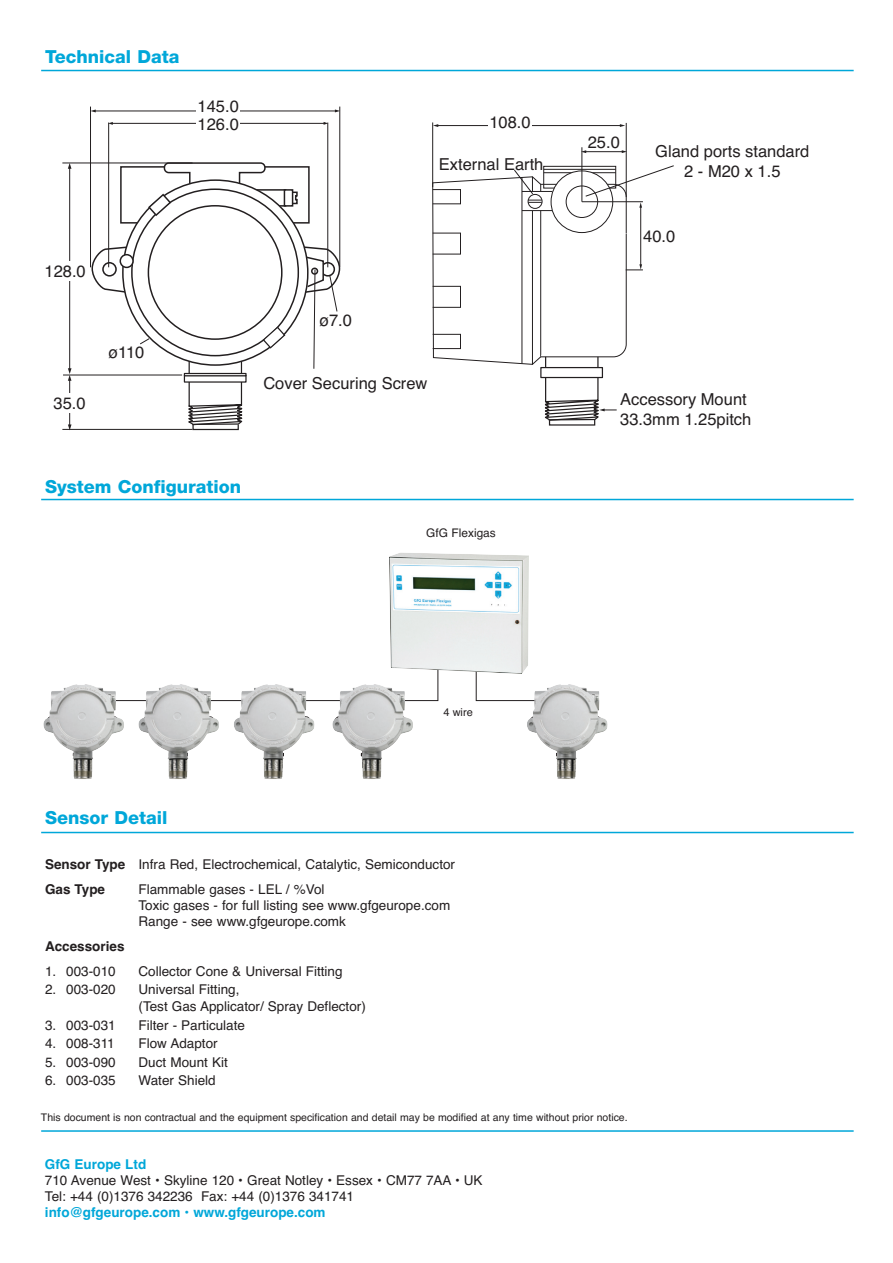
<style>
.page{position:relative;width:893px;height:1263px;background:#fff}
.page>*{position:absolute;margin:0;border:0;box-sizing:border-box;transform-origin:0 0}
.t1{font:800 18px "Helvetica Neue";color:#00a7d9}
.t2{font:16.5px/19.8px "Helvetica";color:#231f20}
.t3{font:13.5px/16.2px "Helvetica";color:#231f20}
.t4{font:700 13.5px "Helvetica";color:#00a7d9}
.t5{font:700 13.5px "Helvetica";color:#231f20}
.t6{font:11.85px "Helvetica";color:#231f20}
.t7{font:10.95px "Helvetica";color:#231f20}
.t8{font:10.5px "Helvetica";color:#231f20}
.s1{font-weight:700}
</style>
<div class="page">
<div style="left:192px;top:424px;width:47px;height:6px;border:1px solid #231f20"></div>
<hr style="left:90px;top:107px;width:1px;height:160px;background:#231f20">
<hr style="left:108px;top:123px;width:1px;height:144px;background:#231f20">
<hr style="left:327px;top:123px;width:1px;height:144px;background:#231f20">
<hr style="left:339px;top:107px;width:1px;height:160px;background:#231f20">
<hr style="left:95px;top:111px;width:241px;height:1px;background:#231f20">
<svg style="left:335px;top:109px;width:5px;height:3px"></svg>
<hr style="left:112px;top:123px;width:212px;height:1px;background:#231f20">
<svg style="left:108px;top:122px;width:5px;height:3px"></svg>
<hr style="left:62px;top:429px;width:130px;height:1px;background:#231f20">
<hr style="left:62px;top:163px;width:130px;height:1px;background:#231f20">
<hr style="left:63px;top:375px;width:119px;height:1px;background:#231f20">
<hr style="left:69px;top:380px;width:1px;height:46px;background:#231f20">
<svg style="left:68px;top:424px;width:4px;height:6px"></svg>
<hr style="left:69px;top:168px;width:1px;height:201px;background:#231f20">
<svg style="left:68px;top:368px;width:4px;height:13px"></svg>
<svg style="left:68px;top:163px;width:3px;height:6px"></svg>
<hr style="left:582px;top:147px;width:1px;height:55px;background:#231f20">
<hr style="left:626px;top:123px;width:1px;height:74px;background:#231f20">
<hr style="left:432px;top:122px;width:1px;height:65px;background:#231f20">
<hr style="left:437px;top:125px;width:184px;height:1px;background:#231f20">
<svg style="left:433px;top:124px;width:5px;height:3px"></svg>
<hr style="left:585px;top:151px;width:38px;height:1px;background:#231f20">
<svg style="left:622px;top:150px;width:5px;height:3px"></svg>
<svg style="left:581px;top:150px;width:5px;height:3px"></svg>
<div style="left:196px;top:97px;width:44px;height:19px;background:#fff"></div>
<div style="left:196px;top:114px;width:44px;height:20px;background:#fff"></div>
<div style="left:488px;top:113px;width:44px;height:19px;background:#fff"></div>
<div style="left:43px;top:261px;width:44px;height:20px;background:#fff"></div>
<div style="left:52px;top:393px;width:44px;height:20px;background:#fff"></div>
<svg style="left:91px;top:162px;width:250px;height:264px"></svg>
<svg style="left:432px;top:165px;width:242px;height:256px"></svg>
<svg style="left:124px;top:674px;width:314px;height:28px"></svg>
<svg style="left:476px;top:674px;width:50px;height:28px"></svg>
<img style="left:43px;top:684px;width:81px;height:95px">
<img style="left:138px;top:684px;width:81px;height:95px">
<img style="left:233px;top:684px;width:82px;height:95px">
<img style="left:332px;top:684px;width:81px;height:95px">
<img style="left:526px;top:684px;width:82px;height:95px">
<hr style="left:41px;top:1130px;width:813px;height:2px;background:#00a7d9">
<hr style="left:41px;top:832px;width:813px;height:1px;background:#00a7d9">
<hr style="left:41px;top:499px;width:813px;height:1px;background:#00a7d9">
<hr style="left:41px;top:70px;width:813px;height:1px;background:#00a7d9">
<img style="left:389px;top:553px;width:140px;height:121px">
<h1 class="t1" style="left:45px;top:50px;width:136px">Technical Data</h1>
<p class="t2" style="left:198px;top:99px;width:43px;line-height:17.9px">145.0<br>126.0</p>
<p class="t2" style="left:489px;top:114px;width:43px">108.0</p>
<p class="t2" style="left:439px;top:156px;width:106px">External Earth</p>
<p class="t2" style="left:45px;top:263px;width:43px">128.0</p>
<p class="t2" style="left:54px;top:395px;width:34px">35.0</p>
<p class="t2" style="left:108px;top:344px;width:38px">ø110</p>
<p class="t2" style="left:319px;top:312px;width:35px">ø7.0</p>
<p class="t2" style="left:263px;top:375px;width:166px">Cover Securing Screw</p>
<h1 class="t1" style="left:45px;top:480px;width:197px">System Configuration</h1>
<p class="t6" style="left:426px;top:529px;width:71px">GfG Flexigas</p>
<p class="t2" style="left:588px;top:134px;width:34px">25.0</p>
<p class="t2" style="left:655px;top:143px;width:156px;text-align:center">Gland ports standard<br>2 - M20 x 1.5</p>
<p class="t2" style="left:643px;top:228px;width:34px">40.0</p>
<p class="t2" style="left:620px;top:391px;width:133px">Accessory Mount<br>33.3mm 1.25pitch</p>
<p class="t7" style="left:443px;top:708px;width:31px">4 wire</p>
<h1 class="t1" style="left:45px;top:811px;width:124px">Sensor Detail</h1>
<p class="t3" style="left:45px;top:853px;width:412px;line-height:24.8px"><span class="s1">Sensor Type</span> Infra Red, Electrochemical, Catalytic, Semiconductor<br><span class="s1">Gas Type</span></p>
<p class="t3" style="left:139px;top:882px;width:313px">Flammable gases - LEL / %Vol<br>Toxic gases - for full listing see www.gfgeurope.com<br>Range - see www.gfgeurope.comk</p>
<p class="t5" style="left:45px;top:941px;width:81px">Accessories</p>
<p class="t3" style="left:45px;top:964px;width:72px">1. 003-010</p>
<p class="t3" style="left:139px;top:964px;width:205px">Collector Cone &amp; Universal Fitting</p>
<p class="t3" style="left:45px;top:983px;width:72px">2. 003-020</p>
<p class="t3" style="left:139px;top:983px;width:229px">Universal Fitting,<br>(Test Gas Applicator/ Spray Deflector)</p>
<p class="t3" style="left:45px;top:1018px;width:72px">3. 003-031</p>
<p class="t3" style="left:139px;top:1018px;width:108px">Filter - Particulate</p>
<p class="t3" style="left:45px;top:1037px;width:71px">4. 008-311</p>
<p class="t3" style="left:139px;top:1037px;width:81px">Flow Adaptor</p>
<p class="t3" style="left:45px;top:1055px;width:72px">5. 003-090</p>
<p class="t3" style="left:139px;top:1055px;width:91px">Duct Mount Kit</p>
<p class="t3" style="left:45px;top:1074px;width:72px">6. 003-035</p>
<p class="t3" style="left:139px;top:1074px;width:79px">Water Shield</p>
<p class="t8" style="left:41px;top:1114px;width:588px">This document is non contractual and the equipment specification and detail may be modified at any time without prior notice.</p>
<p class="t4" style="left:45px;top:1159px;width:103px">GfG Europe Ltd</p>
<p class="t3" style="left:45px;top:1173px;width:439px">710 Avenue West • Skyline 120 • Great Notley • Essex • CM77 7AA • UK<br>Tel: +44 (0)1376 342236 Fax: +44 (0)1376 341741</p>
<p class="t4" style="left:45px;top:1208px;width:282px">info@gfgeurope.com • www.gfgeurope.com</p>
</div>
